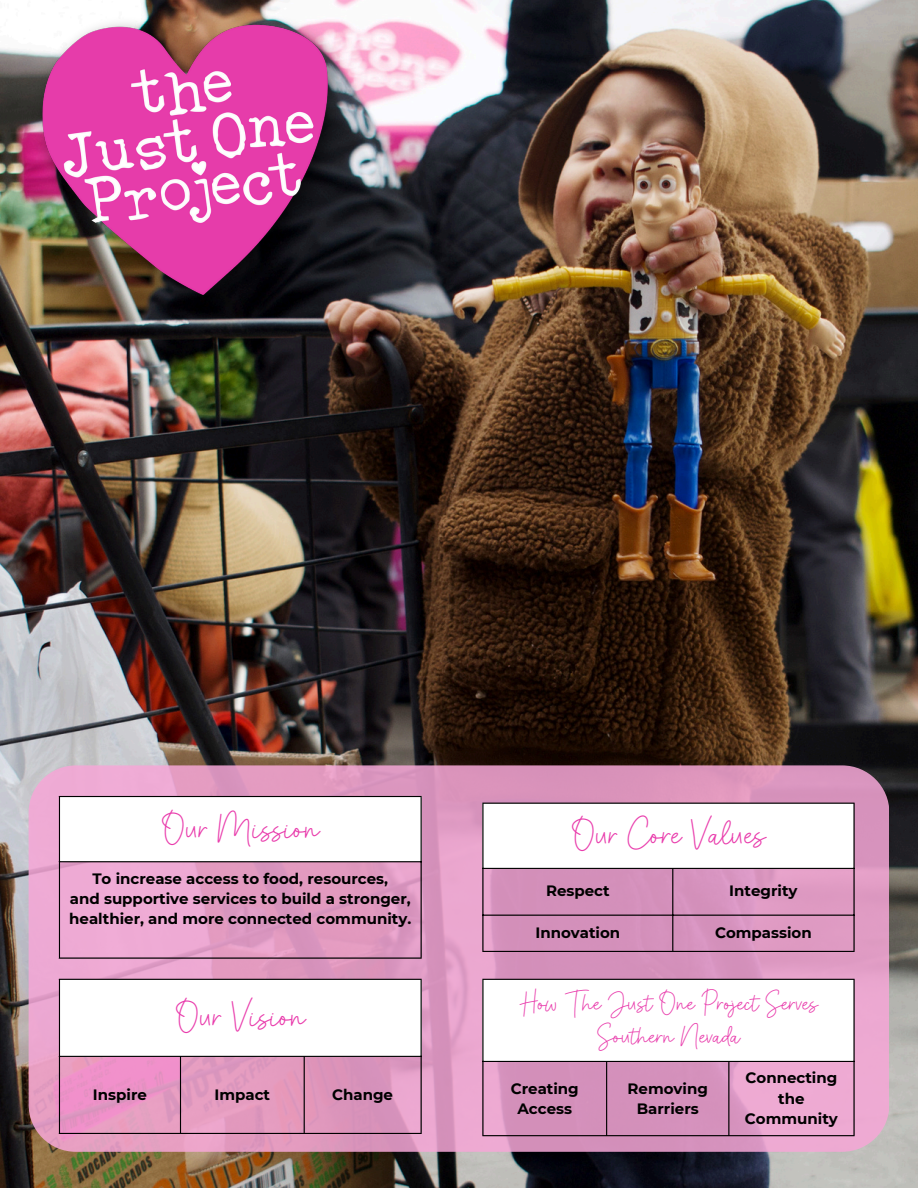
<style>
.page{position:relative;width:918px;height:1188px;background:#fff}
.page>*{position:absolute;margin:0;border:0;box-sizing:border-box;transform-origin:0 0}
.t1{font:33px "Olamitte";color:#e93cac}
.t2{font:24px/32.7px "Olamitte";color:#e93cac;text-align:center}
.t3{font:700 15px/20.2px "Montserrat";color:#000;text-align:center}
</style>
<div class="page">
<img style="left:0;top:0;width:918px;height:1188px">
<img style="left:25px;top:0;width:330px;height:330px">
<svg style="left:29px;top:765px;width:860px;height:387px;background:#de99c2"></svg>
<div style="left:59px;top:979px;width:362px;height:78px;background:#fff"></div>
<hr style="left:59px;top:980px;width:1px;height:153px;background:#000">
<hr style="left:180px;top:1057px;width:1px;height:76px;background:#000">
<hr style="left:304px;top:1057px;width:1px;height:76px;background:#000">
<hr style="left:421px;top:980px;width:1px;height:153px;background:#000">
<hr style="left:59px;top:979px;width:363px;height:1px;background:#000">
<hr style="left:59px;top:1056px;width:363px;height:1px;background:#000">
<hr style="left:59px;top:1133px;width:363px;height:1px;background:#000">
<div style="left:483px;top:803px;width:371px;height:66px;background:#fff"></div>
<hr style="left:482px;top:804px;width:2px;height:147px;background:#000">
<hr style="left:672px;top:869px;width:1px;height:82px;background:#000">
<hr style="left:853px;top:804px;width:2px;height:147px;background:#000">
<hr style="left:482px;top:803px;width:373px;height:1px;background:#000">
<hr style="left:482px;top:868px;width:373px;height:1px;background:#000">
<hr style="left:482px;top:915px;width:373px;height:1px;background:#000">
<hr style="left:482px;top:951px;width:373px;height:1px;background:#000">
<div style="left:483px;top:979px;width:371px;height:83px;background:#fff"></div>
<hr style="left:482px;top:980px;width:2px;height:155px;background:#000">
<hr style="left:606px;top:1062px;width:1px;height:73px;background:#000">
<hr style="left:728px;top:1062px;width:1px;height:73px;background:#000">
<hr style="left:853px;top:980px;width:2px;height:155px;background:#000">
<hr style="left:482px;top:979px;width:373px;height:1px;background:#000">
<hr style="left:482px;top:1061px;width:373px;height:1px;background:#000">
<hr style="left:482px;top:1135px;width:373px;height:1px;background:#000">
<div style="left:59px;top:796px;width:362px;height:66px;background:#fff"></div>
<hr style="left:59px;top:797px;width:1px;height:160px;background:#000">
<hr style="left:421px;top:797px;width:1px;height:160px;background:#000">
<hr style="left:59px;top:796px;width:363px;height:1px;background:#000">
<hr style="left:59px;top:861px;width:363px;height:1px;background:#000">
<hr style="left:59px;top:957px;width:363px;height:2px;background:#000">
<p class="t1" style="left:161px;top:806px;width:161px">Our Mission</p>
<p class="t3" style="left:92px;top:868px;width:297px">To increase access to food, resources,</p>
<p class="t3" style="left:69px;top:888px;width:344px;text-align:left">and supportive services to build a stronger, healthier, and more connected community.</p>
<p class="t1" style="left:175px;top:995px;width:133px">Our Vision</p>
<p class="t3" style="left:93px;top:1084px;width:56px">Inspire</p>
<p class="t3" style="left:215px;top:1084px;width:57px">Impact</p>
<p class="t3" style="left:332px;top:1084px;width:62px">Change</p>
<p class="t1" style="left:571px;top:813px;width:197px">Our Core Values</p>
<p class="t3" style="left:546px;top:880px;width:65px">Respect</p>
<p class="t3" style="left:729px;top:880px;width:70px">Integrity</p>
<p class="t3" style="left:535px;top:923px;width:86px">Innovation</p>
<p class="t3" style="left:715px;top:923px;width:98px">Compassion</p>
<p class="t2" style="left:519px;top:987px;width:301px">How The Just One Project Serves<br>Southern Nevada</p>
<p class="t3" style="left:511px;top:1078px;width:70px">Creating<br>Access</p>
<p class="t3" style="left:628px;top:1078px;width:82px">Removing<br>Barriers</p>
<p class="t3" style="left:745px;top:1068px;width:94px">Connecting the<br>Community</p>
</div>
